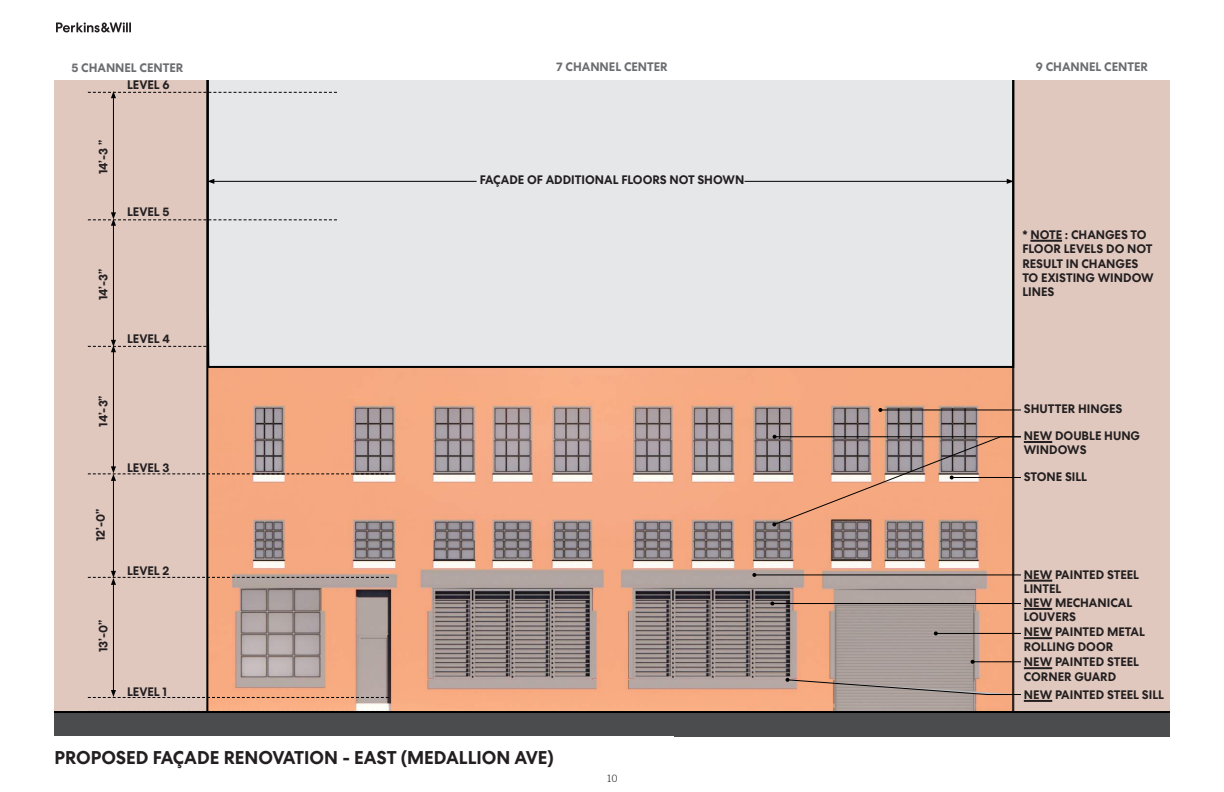
<style>
.page{position:relative;width:1224px;height:792px;background:#fff}
.page>*{position:absolute;margin:0;border:0;box-sizing:border-box;transform-origin:0 0}
.report-section-headi{font:700 18px "PW Centra No 2";color:#231f20}
.report-section-headi-2{font:700 12px/14.4px "PW Centra No 2";color:#231f20}
.report-section-headi-3{font:700 12px "PW Centra No 2";color:#6c6d70}
.t1{font:300 10px "Trade Gothic";color:#231f20}
</style>
<div class="page">
<img style="left:208px;top:369px;width:804px;height:342px">
<div style="left:54px;top:80px;width:153px;height:632px;background:#e0c8bf"></div>
<div style="left:1014px;top:80px;width:156px;height:632px;background:#e0c8bf"></div>
<div style="left:54px;top:712px;width:1116px;height:24px;background:#4b4c4d"></div>
<hr style="left:54px;top:711px;width:1116px;height:2px;background:#000">
<hr style="left:113px;top:583px;width:1px;height:109px;background:#000">
<svg style="left:88px;top:690px;width:301px;height:8px"></svg>
<hr style="left:113px;top:479px;width:1px;height:93px;background:#000">
<svg style="left:88px;top:571px;width:301px;height:14px"></svg>
<hr style="left:113px;top:351px;width:1px;height:117px;background:#000">
<svg style="left:88px;top:466px;width:301px;height:15px"></svg>
<hr style="left:113px;top:224px;width:1px;height:117px;background:#000">
<svg style="left:88px;top:340px;width:118px;height:12px"></svg>
<hr style="left:113px;top:97px;width:1px;height:117px;background:#000">
<svg style="left:786px;top:678px;width:235px;height:18px;background:#b89a8b"></svg>
<hr style="left:973px;top:661px;width:48px;height:1px;background:#000">
<svg style="left:971px;top:660px;width:4px;height:4px"></svg>
<hr style="left:772px;top:603px;width:249px;height:1px;background:#000">
<svg style="left:770px;top:602px;width:4px;height:4px"></svg>
<hr style="left:936px;top:633px;width:85px;height:1px;background:#000">
<svg style="left:934px;top:631px;width:4px;height:4px"></svg>
<hr style="left:754px;top:574px;width:267px;height:1px;background:#000">
<svg style="left:752px;top:573px;width:4px;height:4px"></svg>
<hr style="left:880px;top:409px;width:141px;height:1px;background:#000">
<svg style="left:878px;top:408px;width:4px;height:4px"></svg>
<svg style="left:772px;top:435px;width:249px;height:91px;background:#d09d84"></svg>
<hr style="left:1024px;top:700px;width:28px;height:2px;background:#231f20">
<hr style="left:1024px;top:667px;width:28px;height:2px;background:#231f20">
<hr style="left:1024px;top:608px;width:28px;height:2px;background:#231f20">
<hr style="left:1024px;top:637px;width:28px;height:2px;background:#231f20">
<hr style="left:1024px;top:580px;width:28px;height:2px;background:#231f20">
<hr style="left:1024px;top:441px;width:28px;height:2px;background:#231f20">
<div style="left:208px;top:80px;width:807px;height:289px;background:#e6e7e9"></div>
<svg style="left:88px;top:212px;width:249px;height:14px"></svg>
<svg style="left:88px;top:91px;width:249px;height:7px"></svg>
<hr style="left:1030px;top:240px;width:32px;height:2px;background:#231f20">
<hr style="left:213px;top:181px;width:264px;height:1px;background:#000">
<svg style="left:208px;top:179px;width:6px;height:5px"></svg>
<hr style="left:745px;top:181px;width:263px;height:1px;background:#000">
<svg style="left:1007px;top:179px;width:5px;height:5px"></svg>
<hr style="left:1012px;top:80px;width:1px;height:632px;background:#000">
<hr style="left:206px;top:80px;width:2px;height:631px;background:#000">
<hr style="left:1013px;top:80px;width:1px;height:631px;background:#000">
<svg style="left:56px;top:22px;width:75px;height:10px"></svg>
<p class="report-section-headi-3" style="left:71px;top:61px;width:113px">5 CHANNEL CENTER</p>
<p class="report-section-headi-3" style="left:556px;top:60px;width:113px">7 CHANNEL CENTER</p>
<p class="report-section-headi-3" style="left:1036px;top:60px;width:114px">9 CHANNEL CENTER</p>
<p class="report-section-headi-2" style="left:127px;top:78px;width:44px">LEVEL 6</p>
<p class="report-section-headi-2" style="left:96px;top:174px;width:36px;rotate:-90deg">14’-3 ”</p>
<p class="report-section-headi-2" style="left:127px;top:205px;width:44px">LEVEL 5</p>
<p class="report-section-headi-2" style="left:96px;top:300px;width:33px;rotate:-90deg">14’-3”</p>
<p class="report-section-headi-2" style="left:127px;top:332px;width:44px">LEVEL 4</p>
<p class="report-section-headi-2" style="left:96px;top:427px;width:33px;rotate:-90deg">14’-3”</p>
<p class="report-section-headi-2" style="left:94px;top:541px;width:34px;rotate:-90deg">12’-0”</p>
<p class="report-section-headi-2" style="left:96px;top:652px;width:34px;rotate:-90deg">13’-0”</p>
<p class="report-section-headi-2" style="left:127px;top:461px;width:44px">LEVEL 3</p>
<p class="report-section-headi-2" style="left:127px;top:564px;width:44px">LEVEL 2</p>
<p class="report-section-headi-2" style="left:127px;top:685px;width:42px">LEVEL 1</p>
<p class="report-section-headi-2" style="left:480px;top:173px;width:266px">FAÇADE OF ADDITIONAL FLOORS NOT SHOWN</p>
<p class="report-section-headi" style="left:54px;top:747px;width:501px">PROPOSED FAÇADE RENOVATION - EAST (MEDALLION AVE)</p>
<p class="t1" style="left:607px;top:773px;width:12px">10</p>
<p class="report-section-headi-2" style="left:1022px;top:228px;width:133px">* NOTE : CHANGES TO<br>FLOOR LEVELS DO NOT<br>RESULT IN CHANGES<br>TO EXISTING WINDOW<br>LINES</p>
<p class="report-section-headi-2" style="left:1024px;top:402px;width:100px">SHUTTER HINGES</p>
<p class="report-section-headi-2" style="left:1024px;top:429px;width:118px">NEW DOUBLE HUNG<br>WINDOWS</p>
<p class="report-section-headi-2" style="left:1024px;top:470px;width:65px">STONE SILL</p>
<p class="report-section-headi-2" style="left:1024px;top:567px;width:117px">NEW PAINTED STEEL<br>LINTEL</p>
<p class="report-section-headi-2" style="left:1024px;top:596px;width:110px">NEW MECHANICAL<br>LOUVERS</p>
<p class="report-section-headi-2" style="left:1024px;top:625px;width:123px">NEW PAINTED METAL<br>ROLLING DOOR</p>
<p class="report-section-headi-2" style="left:1024px;top:655px;width:117px">NEW PAINTED STEEL<br>CORNER GUARD</p>
<p class="report-section-headi-2" style="left:1024px;top:688px;width:142px">NEW PAINTED STEEL SILL</p>
</div>
